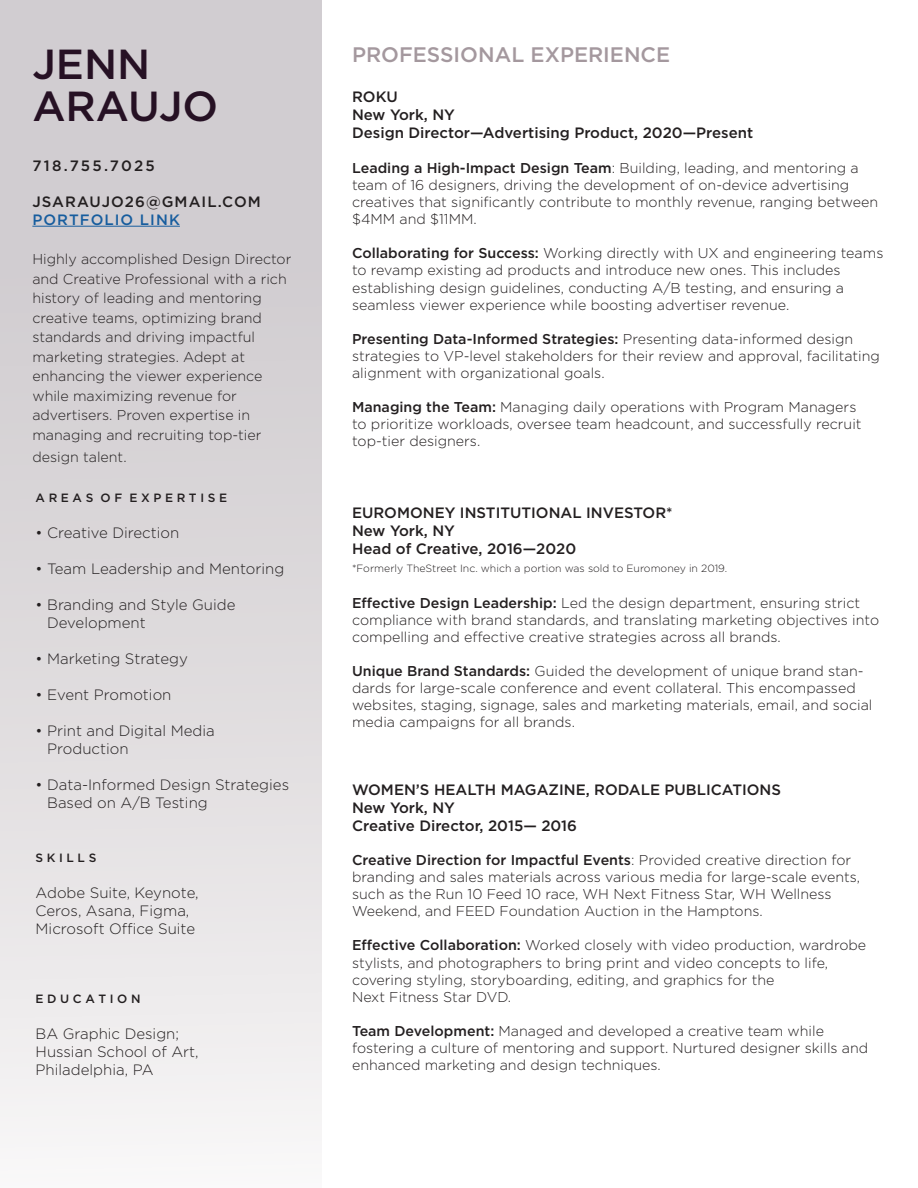
<style>
.page{position:relative;width:918px;height:1188px;background:#fff}
.page>*{position:absolute;margin:0;border:0;box-sizing:border-box;transform-origin:0 0}
.t1{font:500 42px/42px "Gotham";color:#261124}
.t2{font:500 21px "Gotham";color:#a4989e}
.t3{font:300 15px/18px "Gotham";color:#231f20}
.t4{font:500 15px/18px "Gotham";color:#231f20}
.t5{font:500 15px "Gotham";letter-spacing:.07em;color:#231f20}
.t6{font:500 15px "Gotham";letter-spacing:.07em;color:#175d9e}
.t7{font:500 15px "Gotham";letter-spacing:.15em;color:#231f20}
.t8{font:300 14.25px/17.1px "Gotham";color:#231f20}
.t9{font:500 12px "Gotham";color:#231f20}
.t10{font:300 10.5px "Gotham";color:#231f20}
.s1{font-weight:500}
</style>
<div class="page">
<div style="left:0;top:0;width:321px;height:1188px;background:linear-gradient(to bottom,#cac5c9,#f3f2f2)"></div>
<hr style="left:32px;top:226px;width:148px;height:1px;background:#175d9e">
<p class="t1" style="left:32px;top:43px;width:187px">JENN<br>ARAUJO</p>
<p class="t7" style="left:32px;top:156px;width:124px">718.755.7025</p>
<p class="t5" style="left:32px;top:192px;width:230px">JSARAUJO26@GMAIL.COM</p>
<p class="t6" style="left:32px;top:210px;width:149px">PORTFOLIO LINK</p>
<p class="t8" style="left:32px;top:249px;width:261px;line-height:19.5px">Highly accomplished Design Director and Creative Professional with a rich history of leading and mentoring creative teams, optimizing brand standards and driving impactful marketing strategies. Adept at enhancing the viewer experience while maximizing revenue for advertisers. Proven expertise in managing and recruiting top-tier</p>
<p class="t8" style="left:32px;top:448px;width:96px">design talent.</p>
<p class="t9" style="left:36px;top:490px;width:193px">A R E A S O F E X P E R T I S E</p>
<p class="t3" style="left:36px;top:524px;width:145px">• Creative Direction</p>
<p class="t3" style="left:36px;top:560px;width:250px">• Team Leadership and Mentoring</p>
<p class="t3" style="left:47px;top:596px;width:190px;text-indent:-12px">• Branding and Style Guide<br>Development</p>
<p class="t3" style="left:36px;top:650px;width:154px">• Marketing Strategy</p>
<p class="t3" style="left:36px;top:686px;width:137px">• Event Promotion</p>
<p class="t3" style="left:47px;top:722px;width:169px;text-indent:-12px">• Print and Digital Media<br>Production</p>
<p class="t3" style="left:47px;top:776px;width:243px;text-indent:-12px">• Data-Informed Design Strategies<br>Based on A/B Testing</p>
<p class="t9" style="left:36px;top:850px;width:62px">S K I L L S</p>
<p class="t3" style="left:36px;top:884px;width:165px">Adobe Suite, Keynote,<br>Ceros, Asana, Figma,<br>Microsoft Office Suite</p>
<p class="t9" style="left:36px;top:991px;width:106px">E D U C A T I O N</p>
<p class="t3" style="left:36px;top:1024px;width:165px">BA Graphic Design;<br>Hussian School of Art,<br>Philadelphia, PA</p>
<p class="t2" style="left:352px;top:41px;width:320px">PROFESSIONAL EXPERIENCE</p>
<p class="t4" style="left:352px;top:87px;width:104px">ROKU<br>New York, NY</p>
<p class="t4" style="left:352px;top:123px;width:403px">Design Director—Advertising Product, 2020—Present</p>
<p class="t8" style="left:352px;top:159px;width:528px"><span class="s1">Leading a High-Impact Design Team</span>: Building, leading, and mentoring a team of 16 designers, driving the development of on-device advertising creatives that significantly contribute to monthly revenue, ranging between $4MM and $11MM.</p>
<p class="t8" style="left:352px;top:244px;width:533px"><span class="s1">Collaborating for Success:</span> Working directly with UX and engineering teams to revamp existing ad products and introduce new ones. This includes establishing design guidelines, conducting A/B testing, and ensuring a seamless viewer experience while boosting advertiser revenue.</p>
<p class="t8" style="left:352px;top:330px;width:529px"><span class="s1">Presenting Data-Informed Strategies:</span> Presenting data-informed design strategies to VP-level stakeholders for their review and approval, facilitating alignment with organizational goals.</p>
<p class="t8" style="left:352px;top:398px;width:511px"><span class="s1">Managing the Team:</span> Managing daily operations with Program Managers to prioritize workloads, oversee team headcount, and successfully recruit top-tier designers.</p>
<p class="t4" style="left:352px;top:504px;width:322px">EUROMONEY INSTITUTIONAL INVESTOR*</p>
<p class="t4" style="left:352px;top:522px;width:104px">New York, NY</p>
<p class="t4" style="left:352px;top:540px;width:226px">Head of Creative, 2016—2020</p>
<p class="t10" style="left:352px;top:562px;width:377px">*Formerly TheStreet Inc. which a portion was sold to Euromoney in 2019.</p>
<p class="t8" style="left:352px;top:594px;width:529px"><span class="s1">Effective Design Leadership:</span> Led the design department, ensuring strict compliance with brand standards, and translating marketing objectives into compelling and effective creative strategies across all brands.</p>
<p class="t8" style="left:352px;top:662px;width:522px"><span class="s1">Unique Brand Standards:</span> Guided the development of unique brand stan&shy;dards for large-scale conference and event collateral. This encompassed websites, staging, signage, sales and marketing materials, email, and social media campaigns for all brands.</p>
<p class="t4" style="left:352px;top:780px;width:430px">WOMEN’S HEALTH MAGAZINE, RODALE PUBLICATIONS<br>New York, NY</p>
<p class="t4" style="left:352px;top:816px;width:227px">Creative Director, 2015— 2016</p>
<p class="t8" style="left:352px;top:851px;width:510px"><span class="s1">Creative Direction for Impactful Events</span>: Provided creative direction for branding and sales materials across various media for large-scale events, such as the Run 10 Feed 10 race, WH Next Fitness Star, WH Wellness Weekend, and FEED Foundation Auction in the Hamptons.</p>
<p class="t8" style="left:352px;top:936px;width:516px"><span class="s1">Effective Collaboration:</span> Worked closely with video production, wardrobe stylists, and photographers to bring print and video concepts to life, covering styling, storyboarding, editing, and graphics for the<br>Next Fitness Star DVD.</p>
<p class="t8" style="left:352px;top:1022px;width:518px"><span class="s1">Team Development:</span> Managed and developed a creative team while fostering a culture of mentoring and support. Nurtured designer skills and enhanced marketing and design techniques.</p>
</div>
